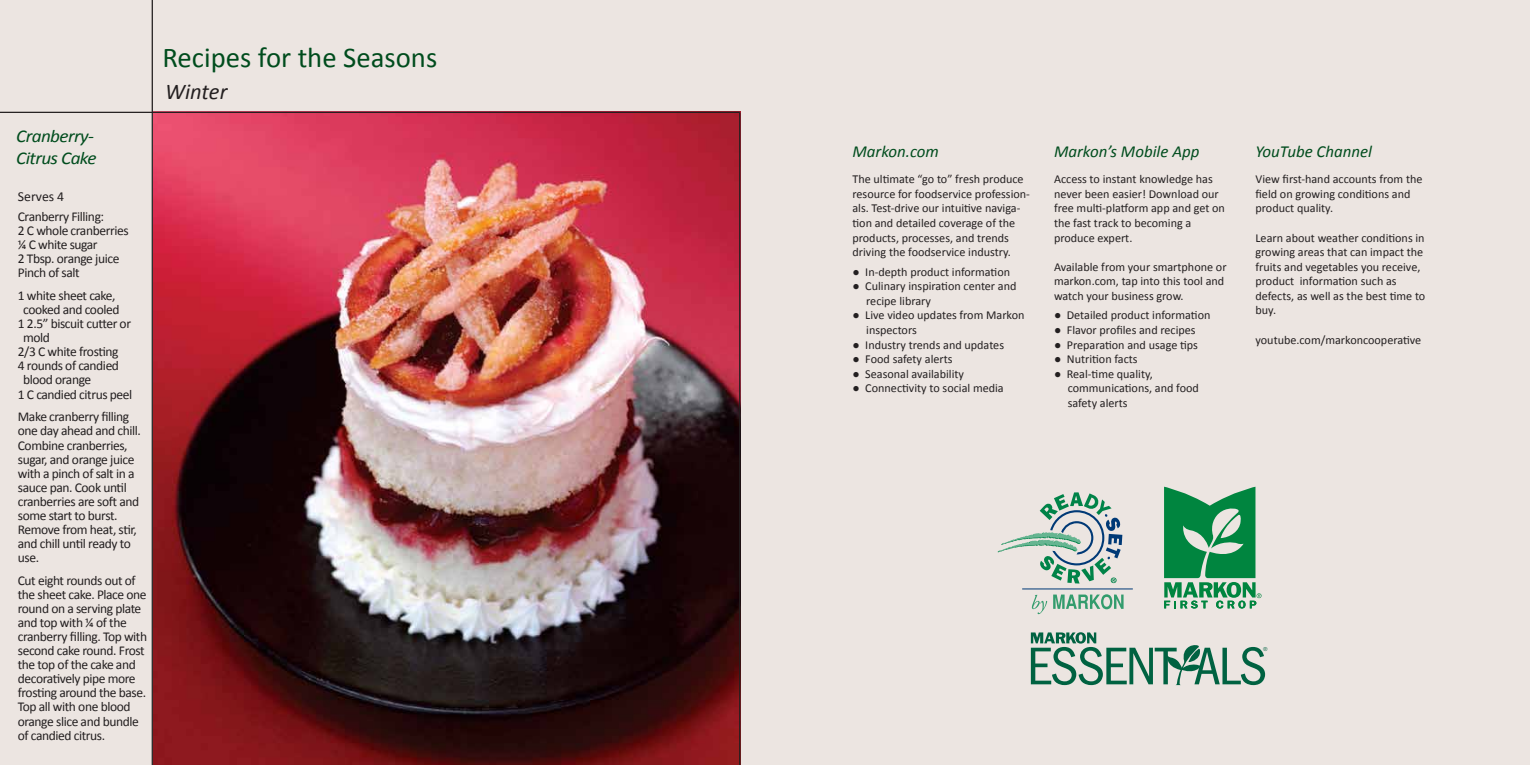
<style>
.page{position:relative;width:1530px;height:765px;background:#fff}
.page>*{position:absolute;margin:0;border:0;box-sizing:border-box;transform-origin:0 0}
.t1{font:28.75px "Calibri";color:#004c1d}
.t2{font:italic 22.5px "Calibri";color:#231f20}
.t3{font:italic 18px/21.6px "Calibri";letter-spacing:-.03em;color:#004c1d;scale:1.07 1}
.t4{font:italic 16.88px "Calibri";color:#004c1d}
.t5{font:13.75px "Calibri";color:#231f20}
.t6{font:13.5px/14.1px "Calibri";letter-spacing:-.03em;color:#231f20}
.t7{font:12.12px/14.6px "Calibri";color:#231f20}
.t8{font:300 5.62px "Avenir LT Com";color:#006241}
</style>
<div class="page">
<div style="left:742px;top:0;width:788px;height:113px;background:#ece5e1"></div>
<div style="left:742px;top:108px;width:788px;height:657px;background:#ece5e1"></div>
<svg style="left:1032px;top:595px;width:15px;height:19px"></svg>
<svg style="left:1053px;top:594px;width:71px;height:15px"></svg>
<hr style="left:1022px;top:589px;width:111px;height:1px;background:#003976">
<svg style="left:998px;top:492px;width:124px;height:92px"></svg>
<svg style="left:1164px;top:487px;width:98px;height:122px"></svg>
<svg style="left:1031px;top:632px;width:234px;height:53px"></svg>
<div style="left:0;top:0;width:789px;height:765px;background:#ece5e1"></div>
<img style="left:153px;top:113px;width:586px;height:652px">
<hr style="left:0;top:112px;width:740px;height:1px;background:#231f20">
<hr style="left:152px;top:0;width:1px;height:765px;background:#231f20">
<hr style="left:739px;top:113px;width:1px;height:652px;background:#231f20">
<h3 class="t3" style="left:16px;top:125px;width:77px">Cranberry-<br>Citrus Cake</h3>
<p class="t5" style="left:18px;top:187px;width:48px">Serves 4</p>
<p class="t6" style="left:18px;top:210px;width:112px">Cranberry Filling:<br>2 C whole cranberries ¼ C white sugar<br>2 Tbsp. orange juice<br>Pinch of salt</p>
<p class="t6" style="left:18px;top:289px;width:99px">1 white sheet cake,</p>
<p class="t6" style="left:23px;top:303px;width:98px">cooked and cooled</p>
<p class="t6" style="left:18px;top:317px;width:115px">1 2.5” biscuit cutter or</p>
<p class="t6" style="left:23px;top:331px;width:28px">mold</p>
<p class="t6" style="left:18px;top:345px;width:102px">2/3 C white frosting</p>
<p class="t6" style="left:18px;top:359px;width:103px">4 rounds of candied</p>
<p class="t6" style="left:23px;top:373px;width:70px">blood orange</p>
<p class="t6" style="left:18px;top:387px;width:116px">1 C candied citrus peel</p>
<p class="t6" style="left:18px;top:410px;width:125px">Make cranberry filling one day ahead and chill.<br>Combine cranberries, sugar, and orange juice with a pinch of salt in a sauce pan. Cook until cranberries are soft and some start to burst.<br>Remove from heat, stir, and chill until ready to use.</p>
<p class="t6" style="left:18px;top:573px;width:131px">Cut eight rounds out of the sheet cake. Place one round on a serving plate and top with ¼ of the cranberry filling. Top with second cake round. Frost the top of the cake and decoratively pipe more frosting around the base.<br>Top all with one blood orange slice and bundle of candied citrus.</p>
<h1 class="t1" style="left:163px;top:39px;width:276px">Recipes for the Seasons</h1>
<h2 class="t2" style="left:165px;top:77px;width:64px">Winter</h2>
<h3 class="t4" style="left:852px;top:140px;width:88px">Markon.com</h3>
<p class="t7" style="left:852px;top:172px;width:179px">The ultimate “go to” fresh produce resource for foodservice profession&shy;als. Test-drive our intuitive naviga&shy;tion and detailed coverage of the products, processes, and trends driving the foodservice industry.</p>
<p class="t7" style="left:852px;top:264px;width:159px">● In-depth product information</p>
<p class="t7" style="left:866px;top:279px;width:152px;text-indent:-14px">● Culinary inspiration center and recipe library</p>
<p class="t7" style="left:866px;top:308px;width:160px;text-indent:-14px">● Live video updates from Markon inspectors</p>
<p class="t7" style="left:852px;top:337px;width:153px">● Industry trends and updates</p>
<p class="t7" style="left:852px;top:352px;width:102px">● Food safety alerts</p>
<p class="t7" style="left:852px;top:366px;width:113px">● Seasonal availability</p>
<p class="t7" style="left:852px;top:381px;width:153px">● Connectivity to social media</p>
<h3 class="t4" style="left:1054px;top:140px;width:147px">Markon’s Mobile App</h3>
<p class="t7" style="left:1054px;top:172px;width:172px">Access to instant knowledge has never been easier! Download our free multi-platform app and get on the fast track to becoming a produce expert.</p>
<p class="t7" style="left:1054px;top:259px;width:174px">Available from your smartphone or markon.com, tap into this tool and watch your business grow.</p>
<p class="t7" style="left:1054px;top:308px;width:158px">● Detailed product information</p>
<p class="t7" style="left:1054px;top:323px;width:143px">● Flavor profiles and recipes</p>
<p class="t7" style="left:1054px;top:337px;width:145px">● Preparation and usage tips</p>
<p class="t7" style="left:1054px;top:352px;width:85px">● Nutrition facts</p>
<p class="t7" style="left:1068px;top:366px;width:133px;text-indent:-14px">● Real-time quality, communications, and food safety alerts</p>
<h3 class="t4" style="left:1256px;top:140px;width:118px">YouTube Channel</h3>
<p class="t7" style="left:1256px;top:172px;width:168px">View first-hand accounts from the field on growing conditions and product quality.</p>
<p class="t7" style="left:1256px;top:230px;width:171px">Learn about weather conditions in growing areas that can impact the fruits and vegetables you receive, product information such as defects, as well as the best time to buy.</p>
<p class="t7" style="left:1256px;top:332px;width:167px">youtube.com/markoncooperative</p>
<p class="t8" style="left:1263px;top:646px;width:6px">®</p>
</div>
